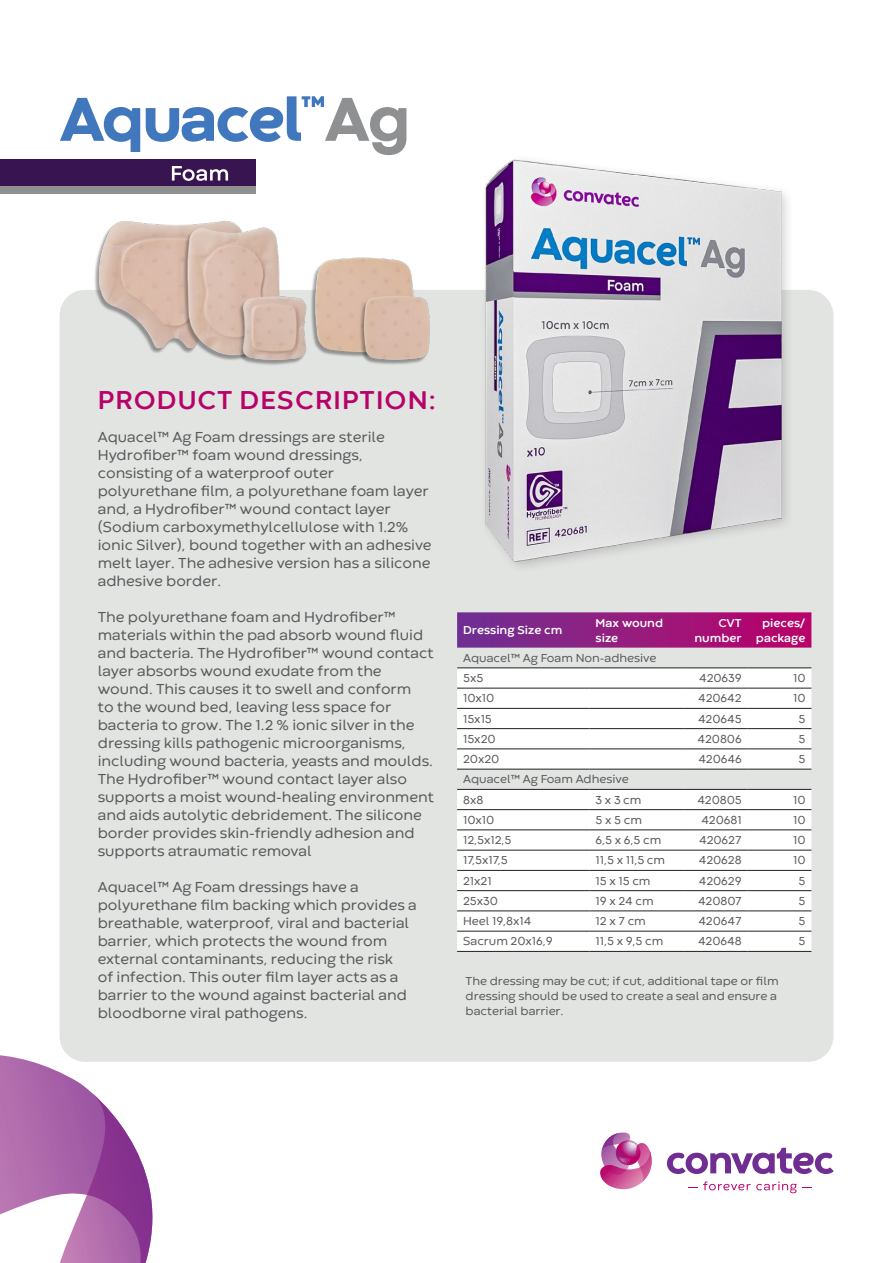
<style>
.page{position:relative;width:893px;height:1263px;background:#fff}
.page>*{position:absolute;margin:0;border:0;box-sizing:border-box;transform-origin:0 0}
.t1{font:700 27px "Codec Warm";letter-spacing:.04em;color:#b70369}
.t2{font:15px/18px "Codec Warm";color:#57585a}
.t3{font:12px/15px "Codec Warm";color:#57585a}
.t4{font:700 12px/15px "Codec Warm";color:#fff}
</style>
<div class="page">
<div style="left:60px;top:290px;width:773px;height:772px;background:#e2e4e2;border-radius:26px"></div>
<svg style="left:0;top:1055px;width:153px;height:208px"></svg>
<svg style="left:667px;top:1148px;width:167px;height:26px"></svg>
<svg style="left:756px;top:1181px;width:41px;height:12px"></svg>
<svg style="left:689px;top:1181px;width:61px;height:9px"></svg>
<svg style="left:600px;top:1132px;width:52px;height:57px"></svg>
<svg style="left:457px;top:612px;width:354px;height:36px;background:#961e7f"></svg>
<svg style="left:457px;top:669px;width:354px;height:281px;background:#f9f9f9"></svg>
<hr style="left:457px;top:668px;width:133px;height:1px;background:#231f20">
<hr style="left:590px;top:668px;width:94px;height:1px;background:#231f20">
<hr style="left:684px;top:668px;width:64px;height:1px;background:#231f20">
<hr style="left:748px;top:668px;width:63px;height:1px;background:#231f20">
<hr style="left:457px;top:688px;width:133px;height:1px;background:#231f20">
<hr style="left:590px;top:688px;width:94px;height:1px;background:#231f20">
<hr style="left:684px;top:688px;width:64px;height:1px;background:#231f20">
<hr style="left:748px;top:688px;width:63px;height:1px;background:#231f20">
<hr style="left:457px;top:708px;width:133px;height:1px;background:#231f20">
<hr style="left:590px;top:708px;width:94px;height:1px;background:#231f20">
<hr style="left:684px;top:708px;width:64px;height:1px;background:#231f20">
<hr style="left:748px;top:708px;width:63px;height:1px;background:#231f20">
<hr style="left:457px;top:728px;width:133px;height:1px;background:#231f20">
<hr style="left:590px;top:728px;width:94px;height:1px;background:#231f20">
<hr style="left:684px;top:728px;width:64px;height:1px;background:#231f20">
<hr style="left:748px;top:728px;width:63px;height:1px;background:#231f20">
<hr style="left:457px;top:749px;width:133px;height:1px;background:#231f20">
<hr style="left:590px;top:749px;width:94px;height:1px;background:#231f20">
<hr style="left:684px;top:749px;width:64px;height:1px;background:#231f20">
<hr style="left:748px;top:749px;width:63px;height:1px;background:#231f20">
<hr style="left:457px;top:769px;width:133px;height:1px;background:#231f20">
<hr style="left:590px;top:769px;width:94px;height:1px;background:#231f20">
<hr style="left:684px;top:769px;width:64px;height:1px;background:#231f20">
<hr style="left:748px;top:769px;width:63px;height:1px;background:#231f20">
<hr style="left:457px;top:789px;width:133px;height:1px;background:#231f20">
<hr style="left:590px;top:789px;width:94px;height:1px;background:#231f20">
<hr style="left:684px;top:789px;width:64px;height:1px;background:#231f20">
<hr style="left:748px;top:789px;width:63px;height:1px;background:#231f20">
<hr style="left:457px;top:809px;width:133px;height:1px;background:#231f20">
<hr style="left:590px;top:809px;width:94px;height:1px;background:#231f20">
<hr style="left:684px;top:809px;width:64px;height:1px;background:#231f20">
<hr style="left:748px;top:809px;width:63px;height:1px;background:#231f20">
<hr style="left:457px;top:830px;width:133px;height:1px;background:#231f20">
<hr style="left:590px;top:830px;width:94px;height:1px;background:#231f20">
<hr style="left:684px;top:830px;width:64px;height:1px;background:#231f20">
<hr style="left:748px;top:830px;width:63px;height:1px;background:#231f20">
<hr style="left:457px;top:850px;width:133px;height:1px;background:#231f20">
<hr style="left:590px;top:850px;width:94px;height:1px;background:#231f20">
<hr style="left:684px;top:850px;width:64px;height:1px;background:#231f20">
<hr style="left:748px;top:850px;width:63px;height:1px;background:#231f20">
<hr style="left:457px;top:870px;width:133px;height:1px;background:#231f20">
<hr style="left:590px;top:870px;width:94px;height:1px;background:#231f20">
<hr style="left:684px;top:870px;width:64px;height:1px;background:#231f20">
<hr style="left:748px;top:870px;width:63px;height:1px;background:#231f20">
<hr style="left:457px;top:890px;width:133px;height:1px;background:#231f20">
<hr style="left:590px;top:890px;width:94px;height:1px;background:#231f20">
<hr style="left:684px;top:890px;width:64px;height:1px;background:#231f20">
<hr style="left:748px;top:890px;width:63px;height:1px;background:#231f20">
<hr style="left:457px;top:911px;width:133px;height:1px;background:#231f20">
<hr style="left:590px;top:911px;width:94px;height:1px;background:#231f20">
<hr style="left:684px;top:911px;width:64px;height:1px;background:#231f20">
<hr style="left:748px;top:911px;width:63px;height:1px;background:#231f20">
<hr style="left:457px;top:931px;width:133px;height:1px;background:#231f20">
<hr style="left:590px;top:931px;width:94px;height:1px;background:#231f20">
<hr style="left:684px;top:931px;width:64px;height:1px;background:#231f20">
<hr style="left:748px;top:931px;width:63px;height:1px;background:#231f20">
<hr style="left:457px;top:951px;width:133px;height:1px;background:#231f20">
<hr style="left:590px;top:951px;width:94px;height:1px;background:#231f20">
<hr style="left:684px;top:951px;width:64px;height:1px;background:#231f20">
<hr style="left:748px;top:951px;width:63px;height:1px;background:#231f20">
<img style="left:485px;top:159px;width:305px;height:408px">
<div style="left:29px;top:186px;width:227px;height:8px;background:#8e9091"></div>
<div style="left:27px;top:160px;width:229px;height:26px;background:#381451"></div>
<svg style="left:172px;top:166px;width:56px;height:15px"></svg>
<svg style="left:60px;top:98px;width:80px;height:54px"></svg>
<svg style="left:146px;top:96px;width:260px;height:59px"></svg>
<div style="left:0;top:186px;width:30px;height:8px;background:#8e9091"></div>
<div style="left:0;top:160px;width:30px;height:26px;background:#381451"></div>
<img style="left:76px;top:221px;width:354px;height:144px">
<h1 class="t1" style="left:98px;top:383px;width:339px">PRODUCT DESCRIPTION:</h1>
<p class="t2" style="left:98px;top:428px;width:335px">Aquacel™ Ag Foam dressings are sterile Hydrofiber™ foam wound dressings, consisting of a waterproof outer polyurethane film, a polyurethane foam layer and, a Hydrofiber™ wound contact layer (Sodium carboxymethylcellulose with 1.2% ionic Silver), bound together with an adhesive melt layer. The adhesive version has a silicone adhesive border.</p>
<p class="t2" style="left:98px;top:608px;width:338px">The polyurethane foam and Hydrofiber™ materials within the pad absorb wound fluid and bacteria. The Hydrofiber™ wound contact layer absorbs wound exudate from the wound. This causes it to swell and conform<br>to the wound bed, leaving less space for bacteria to grow. The 1.2 % ionic silver in the dressing kills pathogenic microorganisms, including wound bacteria, yeasts and moulds.<br>The Hydrofiber™ wound contact layer also supports a moist wound-healing environment and aids autolytic debridement. The silicone border provides skin-friendly adhesion and supports atraumatic removal</p>
<p class="t2" style="left:98px;top:878px;width:320px">Aquacel™ Ag Foam dressings have a polyurethane film backing which provides a breathable, waterproof, viral and bacterial barrier, which protects the wound from external contaminants, reducing the risk<br>of infection. This outer film layer acts as a barrier to the wound against bacterial and bloodborne viral pathogens.</p>
<p class="t4" style="left:463px;top:623px;width:101px">Dressing Size cm</p>
<p class="t4" style="left:596px;top:616px;width:69px">Max wound size</p>
<p class="t4" style="left:694px;top:616px;width:49px;text-align:right">CVT number</p>
<p class="t4" style="left:756px;top:616px;width:51px;text-align:center">pieces/ package</p>
<p class="t3" style="left:463px;top:648px;width:195px;line-height:20.2px">Aquacel™ Ag Foam Non-adhesive<br>5x5</p>
<p class="t3" style="left:699px;top:670px;width:44px">420639</p>
<p class="t3" style="left:793px;top:670px;width:14px">10</p>
<p class="t3" style="left:463px;top:691px;width:33px">10x10</p>
<p class="t3" style="left:698px;top:691px;width:45px">420642</p>
<p class="t3" style="left:793px;top:691px;width:14px">10</p>
<p class="t3" style="left:463px;top:711px;width:30px">15x15</p>
<p class="t3" style="left:698px;top:711px;width:45px">420645</p>
<p class="t3" style="left:798px;top:711px;width:8px">5</p>
<p class="t3" style="left:463px;top:731px;width:34px">15x20</p>
<p class="t3" style="left:698px;top:731px;width:46px">420806</p>
<p class="t3" style="left:798px;top:731px;width:8px">5</p>
<p class="t3" style="left:463px;top:751px;width:38px">20x20</p>
<p class="t3" style="left:698px;top:751px;width:45px">420646</p>
<p class="t3" style="left:798px;top:751px;width:8px">5</p>
<p class="t3" style="left:463px;top:769px;width:167px;line-height:20.2px">Aquacel™ Ag Foam Adhesive<br>8x8</p>
<p class="t3" style="left:596px;top:792px;width:47px">3 x 3 cm</p>
<p class="t3" style="left:697px;top:792px;width:46px">420805</p>
<p class="t3" style="left:793px;top:792px;width:14px">10</p>
<p class="t3" style="left:463px;top:812px;width:33px">10x10</p>
<p class="t3" style="left:596px;top:812px;width:48px">5 x 5 cm</p>
<p class="t3" style="left:701px;top:812px;width:42px">420681</p>
<p class="t3" style="left:793px;top:812px;width:14px">10</p>
<p class="t3" style="left:463px;top:832px;width:50px">12,5x12,5</p>
<p class="t3" style="left:596px;top:832px;width:67px">6,5 x 6,5 cm</p>
<p class="t3" style="left:699px;top:832px;width:44px">420627</p>
<p class="t3" style="left:793px;top:832px;width:14px">10</p>
<p class="t3" style="left:463px;top:853px;width:46px">17,5x17,5</p>
<p class="t3" style="left:596px;top:853px;width:71px">11,5 x 11,5 cm</p>
<p class="t3" style="left:699px;top:853px;width:44px">420628</p>
<p class="t3" style="left:793px;top:853px;width:14px">10</p>
<p class="t3" style="left:463px;top:873px;width:30px">21x21</p>
<p class="t3" style="left:596px;top:873px;width:56px">15 x 15 cm</p>
<p class="t3" style="left:699px;top:873px;width:44px">420629</p>
<p class="t3" style="left:798px;top:873px;width:8px">5</p>
<p class="t3" style="left:463px;top:893px;width:36px">25x30</p>
<p class="t3" style="left:596px;top:893px;width:60px">19 x 24 cm</p>
<p class="t3" style="left:698px;top:893px;width:45px">420807</p>
<p class="t3" style="left:798px;top:893px;width:8px">5</p>
<p class="t3" style="left:463px;top:913px;width:70px">Heel 19,8x14</p>
<p class="t3" style="left:596px;top:913px;width:52px">12 x 7 cm</p>
<p class="t3" style="left:698px;top:913px;width:45px">420647</p>
<p class="t3" style="left:798px;top:913px;width:8px">5</p>
<p class="t3" style="left:463px;top:934px;width:91px">Sacrum 20x16,9</p>
<p class="t3" style="left:596px;top:934px;width:69px">11,5 x 9,5 cm</p>
<p class="t3" style="left:698px;top:934px;width:45px">420648</p>
<p class="t3" style="left:798px;top:934px;width:8px">5</p>
<p class="t3" style="left:466px;top:973px;width:314px;text-align:justify">The dressing may be cut; if cut, additional tape or film dressing should be used to create a seal and ensure a bacterial barrier.</p>
</div>
